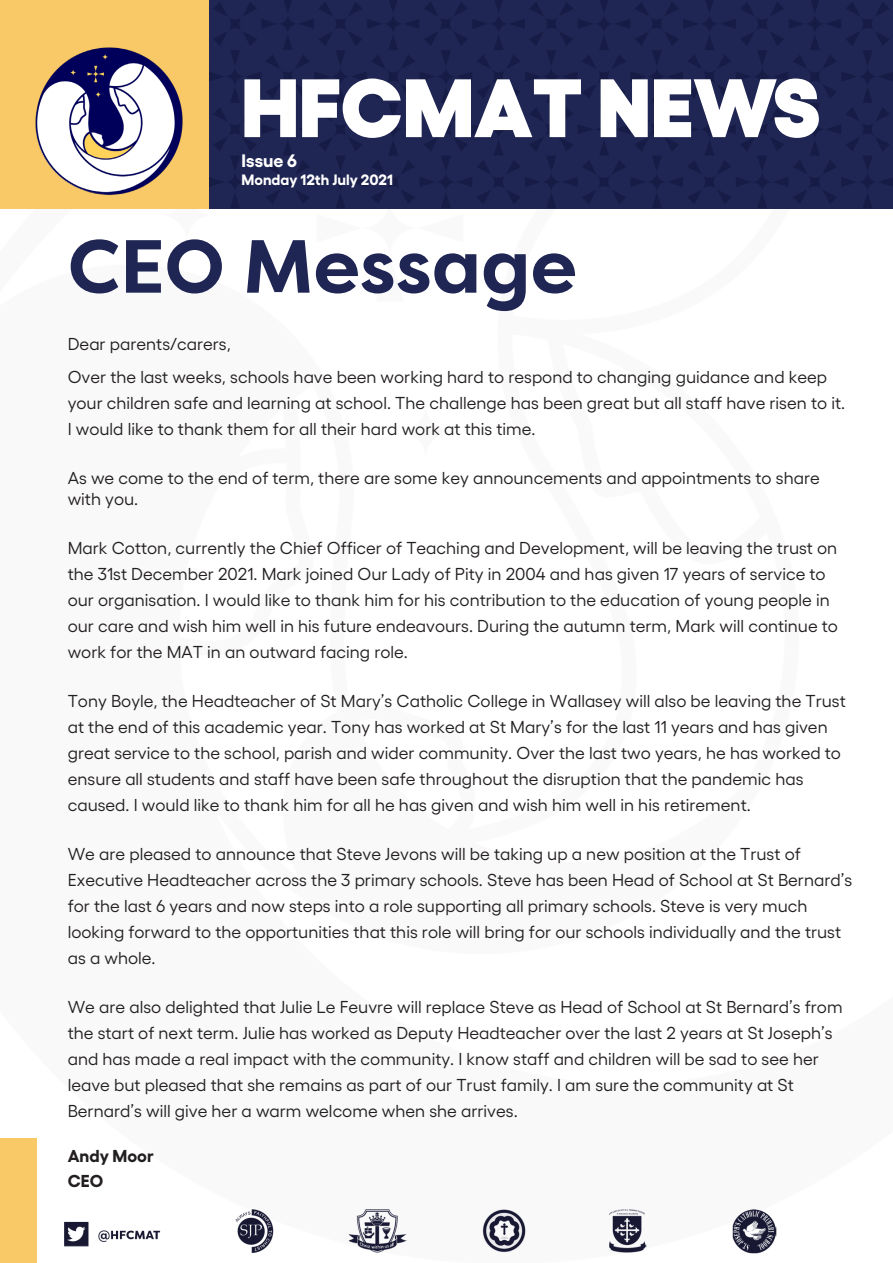
<style>
.page{position:relative;width:893px;height:1263px;background:#fff}
.page>*{position:absolute;margin:0;border:0;box-sizing:border-box;transform-origin:0 0}
.t1{font:900 82.5px "Yellix";color:#fff}
.t2{font:700 75px "Filson Pro";color:#202654}
.t3{font:700 18px "Yellix";color:#fff}
.t4{font:17.25px/25.8px "Yellix";color:#231f20}
.t5{font:700 17.25px/25.5px "Yellix";color:#231f20}
.t6{font:700 15px "Yellix";color:#fff}
</style>
<div class="page">
<img style="left:64px;top:1209px;width:713px;height:45px">
<svg style="left:209px;top:0;width:684px;height:208px;background:#1e2451"></svg>
<div style="left:0;top:0;width:209px;height:209px;background:#f9c867"></div>
<img style="left:35px;top:47px;width:148px;height:148px">
<div style="left:0;top:1138px;width:37px;height:125px;background:#f9c867"></div>
<p class="t1" style="left:241px;top:40px;width:581px">HFCMAT NEWS</p>
<p class="t3" style="left:242px;top:146px;width:57px">Issue 6</p>
<p class="t6" style="left:242px;top:168px;width:153px">Monday 12th July 2021</p>
<p class="t2" style="left:68px;top:219px;width:511px">CEO Message</p>
<p class="t4" style="left:68px;top:326px;width:761px;line-height:33.3px">Dear parents/carers,<br>Over the last weeks, schools have been working hard to respond to changing guidance and keep</p>
<p class="t4" style="left:68px;top:389px;width:779px">your children safe and learning at school. The challenge has been great but all staff have risen to it.<br>I would like to thank them for all their hard work at this time.</p>
<p class="t4" style="left:68px;top:466px;width:754px;line-height:20.7px">As we come to the end of term, there are some key announcements and appointments to share with you.</p>
<p class="t4" style="left:68px;top:534px;width:772px">Mark Cotton, currently the Chief Officer of Teaching and Development, will be leaving the trust on the 31st December 2021. Mark joined Our Lady of Pity in 2004 and has given 17 years of service to our organisation. I would like to thank him for his contribution to the education of young people in our care and wish him well in his future endeavours. During the autumn term, Mark will continue to work for the MAT in an outward facing role.</p>
<p class="t4" style="left:68px;top:687px;width:779px">Tony Boyle, the Headteacher of St Mary’s Catholic College in Wallasey will also be leaving the Trust at the end of this academic year. Tony has worked at St Mary’s for the last 11 years and has given great service to the school, parish and wider community. Over the last two years, he has worked to ensure all students and staff have been safe throughout the disruption that the pandemic has caused. I would like to thank him for all he has given and wish him well in his retirement.</p>
<p class="t4" style="left:68px;top:840px;width:786px">We are pleased to announce that Steve Jevons will be taking up a new position at the Trust of Executive Headteacher across the 3 primary schools. Steve has been Head of School at St Bernard’s for the last 6 years and now steps into a role supporting all primary schools. Steve is very much looking forward to the opportunities that this role will bring for our schools individually and the trust as a whole.</p>
<p class="t4" style="left:68px;top:993px;width:776px">We are also delighted that Julie Le Feuvre will replace Steve as Head of School at St Bernard’s from the start of next term. Julie has worked as Deputy Headteacher over the last 2 years at St Joseph’s and has made a real impact with the community. I know staff and children will be sad to see her leave but pleased that she remains as part of our Trust family. I am sure the community at St Bernard’s will give her a warm welcome when she arrives.</p>
<p class="t5" style="left:68px;top:1141px;width:87px">Andy Moor<br>CEO</p>
</div>
